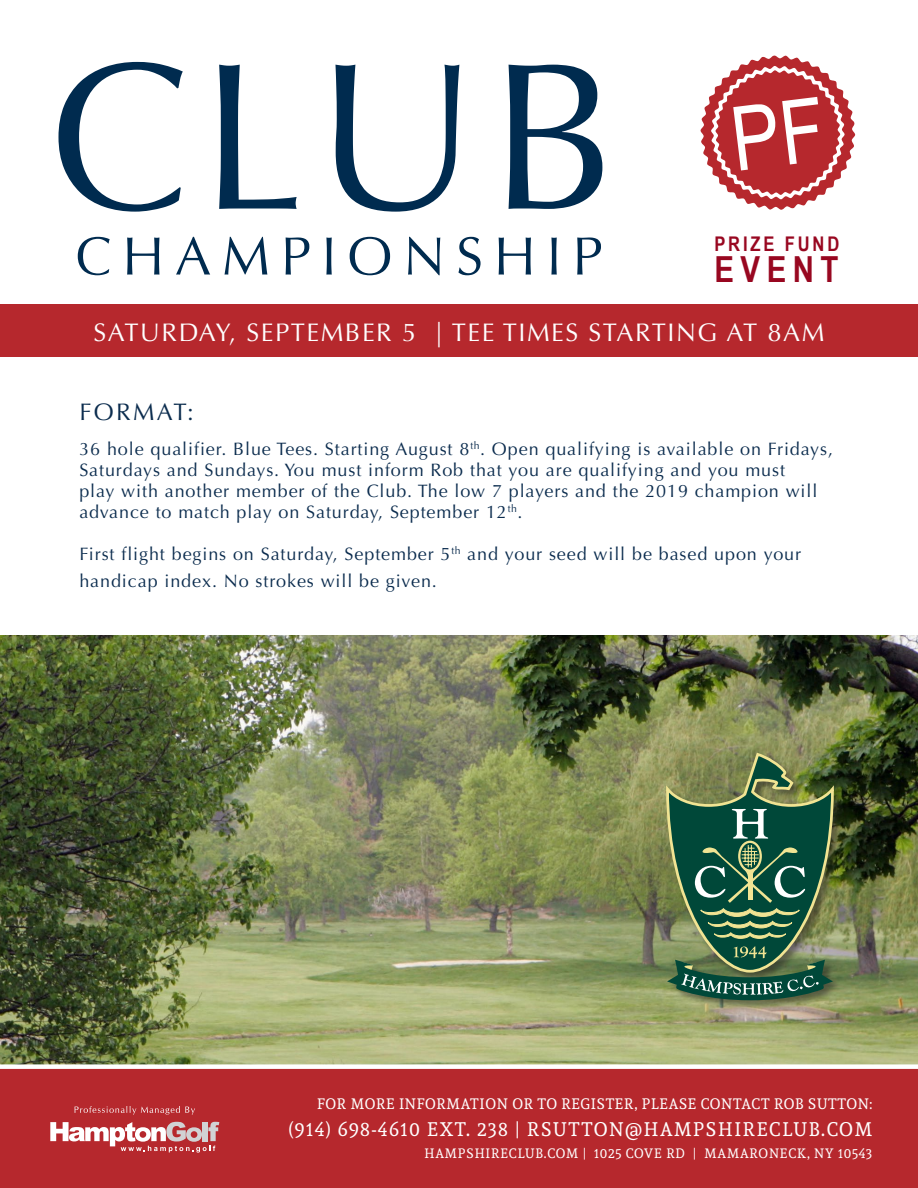
<style>
.page{position:relative;width:918px;height:1188px;background:#fff}
.page>*{position:absolute;margin:0;border:0;box-sizing:border-box;transform-origin:0 0}
.t1{font:210px "Optima";color:#002b4f}
.t2{font:54px "Optima";letter-spacing:.2em;color:#002b4f}
.t3{font:700 35.85px "Arial Narrow";letter-spacing:.18em;color:#980720}
.t4{font:25.5px "Optima";letter-spacing:.06em;color:#fff}
.t5{font:24px "Optima";letter-spacing:.1em;color:#0b2c4e}
.t6{font:700 20.25px "Arial Narrow";letter-spacing:.14em;color:#980720}
.t7{font:19.5px "Andada";letter-spacing:.09em;color:#fff}
.t8{font:18px/21px "Optima";letter-spacing:.05em;color:#0b2c4e}
.t9{font:15px "Andada";letter-spacing:.05em;color:#fff}
.t10{font:13.5px "Andada";letter-spacing:.07em;color:#fff}
</style>
<div class="page">
<img style="left:0;top:635px;width:918px;height:429px">
<div style="left:0;top:304px;width:918px;height:54px;background:#b6282d"></div>
<div style="left:0;top:357px;width:918px;height:277px;background:#fff"></div>
<div style="left:0;top:1069px;width:918px;height:119px;background:#b6282d"></div>
<svg style="left:701px;top:55px;width:154px;height:155px"></svg>
<div style="left:666px;top:752px;width:178px;height:259px;background:#231f20;opacity:.5"></div>
<svg style="left:666px;top:753px;width:168px;height:247px;background:#4a7151"></svg>
<svg style="left:75px;top:1106px;width:120px;height:9px"></svg>
<svg style="left:50px;top:1122px;width:169px;height:31px"></svg>
<p class="t1" style="left:50px;top:16px;width:570px">CLUB</p>
<p class="t2" style="left:75px;top:225px;width:528px">CHAMPIONSHIP</p>
<p class="t6" style="left:714px;top:228px;width:126px">PRIZE FUND</p>
<p class="t3" style="left:714px;top:243px;width:126px">EVENT</p>
<p class="t4" style="left:94px;top:318px;width:732px">SATURDAY, SEPTEMBER 5 | TEE TIMES STARTING AT 8AM</p>
<p class="t5" style="left:79px;top:398px;width:116px">FORMAT:</p>
<p class="t8" style="left:79px;top:438px;width:755px">36 hole qualifier. Blue Tees. Starting August 8<sup>th</sup>. Open qualifying is available on Fridays, Saturdays and Sundays. You must inform Rob that you are qualifying and you must<br>play with another member of the Club. The low 7 players and the 2019 champion will advance to match play on Saturday, September 12<sup>th</sup>.</p>
<p class="t8" style="left:79px;top:540px;width:723px;line-height:27px">First flight begins on Saturday, September 5<sup>th</sup> and your seed will be based upon your handicap index. No strokes will be given.</p>
<p class="t9" style="left:317px;top:1094px;width:557px">FOR MORE INFORMATION OR TO REGISTER, PLEASE CONTACT ROB SUTTON:</p>
<p class="t7" style="left:288px;top:1116px;width:585px">(914) 698-4610 EXT. 238 | RSUTTON@HAMPSHIRECLUB.COM</p>
<p class="t10" style="left:424px;top:1145px;width:449px">HAMPSHIRECLUB.COM | 1025 COVE RD | MAMARONECK, NY 10543</p>
</div>
